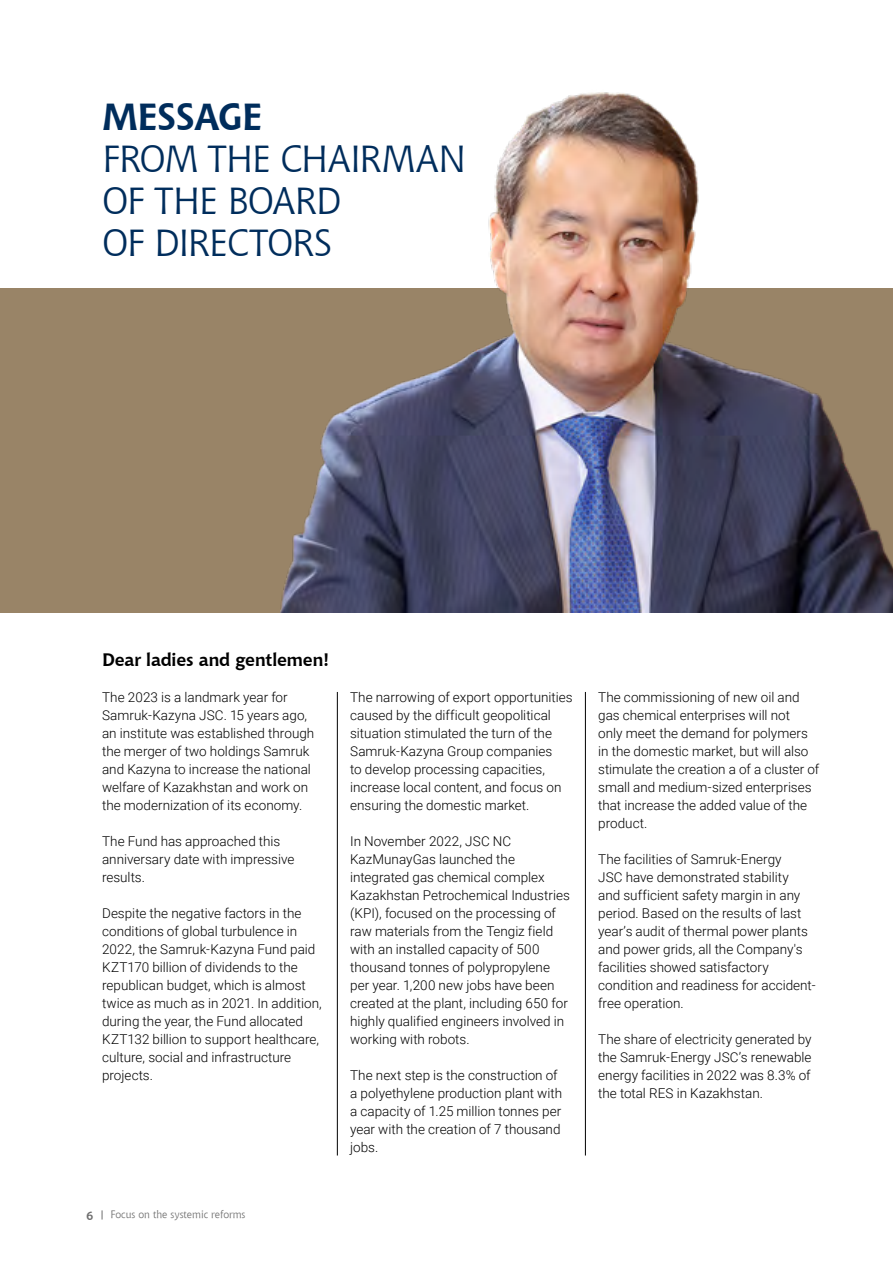
<style>
.page{position:relative;width:893px;height:1263px;background:#fff}
.page>*{position:absolute;margin:0;border:0;box-sizing:border-box;transform-origin:0 0}
.t1{font:37.5px/42px "Chianti BT";letter-spacing:-.035em;color:#002d5c}
.t2{font:700 37.5px "Chianti BT";letter-spacing:-.02em;color:#002d5c}
.t3{font:700 18px "Chianti BT";letter-spacing:-.01em;color:#000}
.t4{font:300 13.5px/18px "Roboto";color:#000}
.t5{font:700 12px "Chianti BT";color:#6e6e6e}
.t6{font:10.5px "FK Chiantikz";color:#6e6e6e}
</style>
<div class="page">
<div style="left:0;top:288px;width:893px;height:324px;background:#998467"></div>
<img style="left:281px;top:92px;width:612px;height:520px">
<hr style="left:337px;top:692px;width:1px;height:463px;background:#000">
<hr style="left:585px;top:692px;width:1px;height:463px;background:#000">
<h1 class="t2" style="left:102px;top:90px;width:162px">MESSAGE</h1>
<h1 class="t1" style="left:102px;top:136px;width:366px">FROM THE CHAIRMAN<br>OF THE BOARD<br>OF DIRECTORS</h1>
<h2 class="t3" style="left:102px;top:647px;width:229px">Dear ladies and gentlemen!</h2>
<p class="t4" style="left:102px;top:688px;width:214px">The 2023 is a landmark year for Samruk-Kazyna JSC. 15 years ago, an institute was established through the merger of two holdings Samruk and Kazyna to increase the national welfare of Kazakhstan and work on the modernization of its economy.</p>
<p class="t4" style="left:102px;top:832px;width:194px">The Fund has approached this anniversary date with impressive results.</p>
<p class="t4" style="left:102px;top:904px;width:221px">Despite the negative factors in the conditions of global turbulence in 2022, the Samruk-Kazyna Fund paid KZT170 billion of dividends to the republican budget, which is almost twice as much as in 2021. In addition, during the year, the Fund allocated KZT132 billion to support healthcare, culture, social and infrastructure projects.</p>
<p class="t4" style="left:350px;top:688px;width:224px">The narrowing of export opportunities caused by the difficult geopolitical situation stimulated the turn of the Samruk-Kazyna Group companies<br>to develop processing capacities, increase local content, and focus on ensuring the domestic market.</p>
<p class="t4" style="left:350px;top:832px;width:221px">In November 2022, JSC NC<br>KazMunayGas launched the integrated gas chemical complex<br>Kazakhstan Petrochemical Industries (KPI), focused on the processing of raw materials from the Tengiz field with an installed capacity of 500 thousand tonnes of polypropylene per year. 1,200 new jobs have been created at the plant, including 650 for highly qualified engineers involved in working with robots.</p>
<p class="t4" style="left:350px;top:1066px;width:214px">The next step is the construction of a polyethylene production plant with a capacity of 1.25 million tonnes per year with the creation of 7 thousand jobs.</p>
<p class="t5" style="left:86px;top:1207px;width:9px">6</p>
<p class="t6" style="left:111px;top:1209px;width:136px">Focus on the systemic reforms</p>
<p class="t4" style="left:598px;top:688px;width:223px">The commissioning of new oil and gas chemical enterprises will not<br>only meet the demand for polymers in the domestic market, but will also stimulate the creation a of a cluster of small and medium-sized enterprises that increase the added value of the product.</p>
<p class="t4" style="left:598px;top:850px;width:219px">The facilities of Samruk-Energy<br>JSC have demonstrated stability<br>and sufficient safety margin in any period. Based on the results of last year’s audit of thermal power plants and power grids, all the Company's facilities showed satisfactory condition and readiness for accident&shy;free operation.</p>
<p class="t4" style="left:598px;top:1029px;width:215px;text-align:justify">The share of electricity generated by the Samruk-Energy JSC’s renewable energy facilities in 2022 was 8.3% of the total RES in Kazakhstan.</p>
</div>
